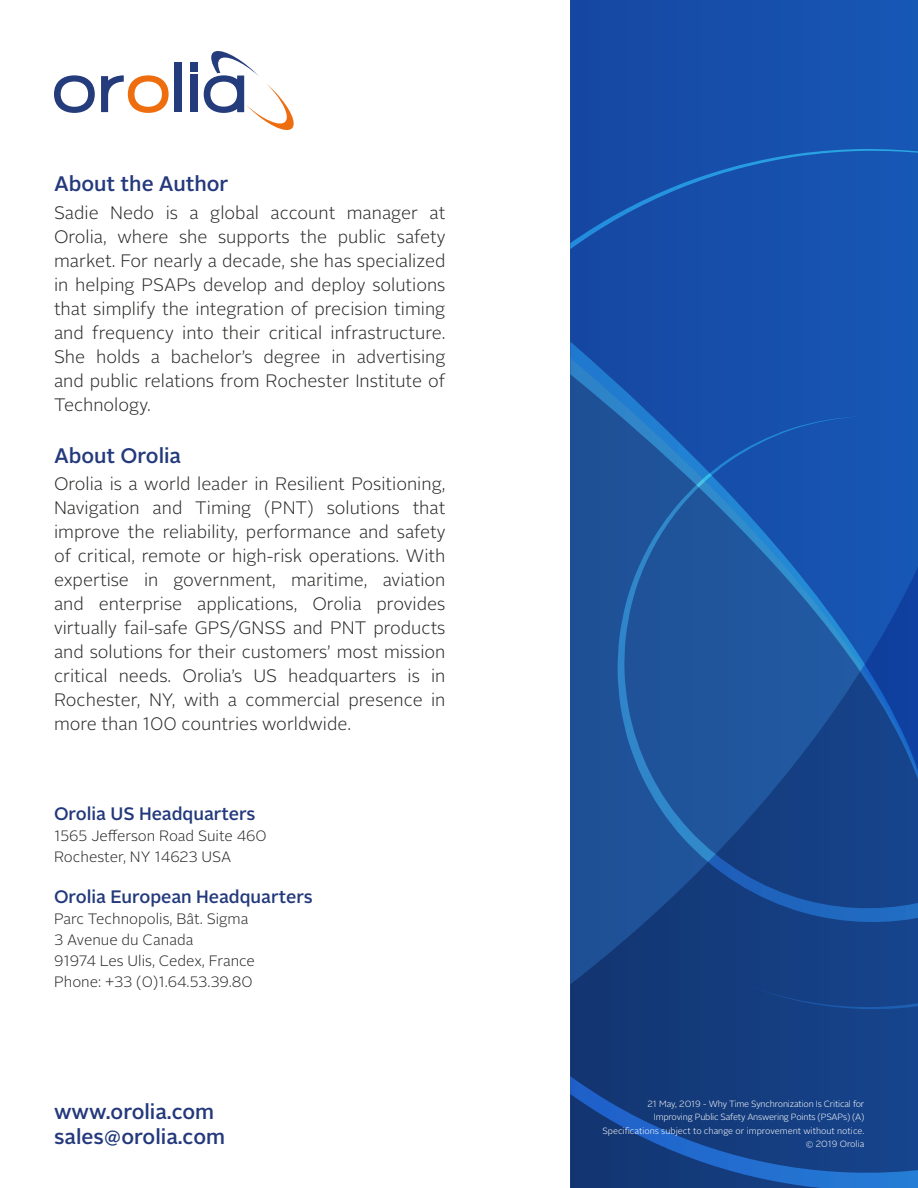
<style>
.page{position:relative;width:918px;height:1188px;background:#fff}
.page>*{position:absolute;margin:0;border:0;box-sizing:border-box;transform-origin:0 0}
.t1{font:500 21px/25.5px "Alright Sans";color:#23397c}
.t2{font:300 18px/24px "Alright Sans";color:#282827;text-align:justify}
.t3{font:500 18px "Alright Sans";color:#23397c}
.t4{font:300 15px/21px "Alright Sans";color:#282827}
.t5{font:300 9px/13.5px "Alright Sans";letter-spacing:-.02em;color:#fff;text-align:right}
</style>
<div class="page">
<svg style="left:570px;top:848px;width:348px;height:228px;background:#153e81"></svg>
<svg style="left:570px;top:1076px;width:348px;height:112px;background:#16438a"></svg>
<svg style="left:618px;top:848px;width:300px;height:74px;background:#18488f"></svg>
<svg style="left:748px;top:986px;width:170px;height:23px;background:#154288"></svg>
<svg style="left:570px;top:0;width:348px;height:848px;background:#1952a6"></svg>
<div style="left:175px;top:62px;width:7px;height:50px;background:#243b7c"></div>
<div style="left:190px;top:75px;width:7px;height:37px;background:#243b7c"></div>
<div style="left:190px;top:62px;width:7px;height:10px;background:#243b7c"></div>
<svg style="left:54px;top:75px;width:41px;height:38px"></svg>
<svg style="left:101px;top:75px;width:68px;height:38px"></svg>
<svg style="left:204px;top:51px;width:90px;height:79px"></svg>
<p class="t1" style="left:54px;top:172px;width:176px">About the Author</p>
<p class="t2" style="left:54px;top:201px;width:393px">Sadie Nedo is a global account manager at Orolia, where she supports the public safety market. For nearly a decade, she has specialized in helping PSAPs develop and deploy solutions that simplify the integration of precision timing and frequency into their critical infrastructure.<br>She holds a bachelor’s degree in advertising and public relations from Rochester Institute of Technology.</p>
<p class="t1" style="left:54px;top:443px;width:129px">About Orolia</p>
<p class="t2" style="left:54px;top:472px;width:393px">Orolia is a world leader in Resilient Positioning, Navigation and Timing (PNT) solutions that improve the reliability, performance and safety of critical, remote or high-risk operations. With expertise in government, maritime, aviation and enterprise applications, Orolia provides virtually fail-safe GPS/GNSS and PNT products and solutions for their customers’ most mission critical needs. Orolia’s US headquarters is in Rochester, NY, with a commercial presence in more than 100 countries worldwide.</p>
<p class="t3" style="left:54px;top:802px;width:203px">Orolia US Headquarters</p>
<p class="t4" style="left:54px;top:826px;width:214px">1565 Jefferson Road Suite 460<br>Rochester, NY 14623 USA</p>
<p class="t3" style="left:54px;top:884px;width:260px">Orolia European Headquarters</p>
<p class="t4" style="left:54px;top:908px;width:202px">Parc Technopolis, Bât. Sigma<br>3 Avenue du Canada<br>91974 Les Ulis, Cedex, France<br>Phone: +33 (0)1.64.53.39.80</p>
<p class="t1" style="left:54px;top:1099px;width:173px">www.orolia.com sales@orolia.com</p>
<p class="t5" style="left:602px;top:1097px;width:264px">21 May, 2019 - Why Time Synchronization Is Critical for<br>Improving Public Safety Answering Points (PSAPs) (A)<br>Specifications subject to change or improvement without notice. © 2019 Orolia</p>
</div>
